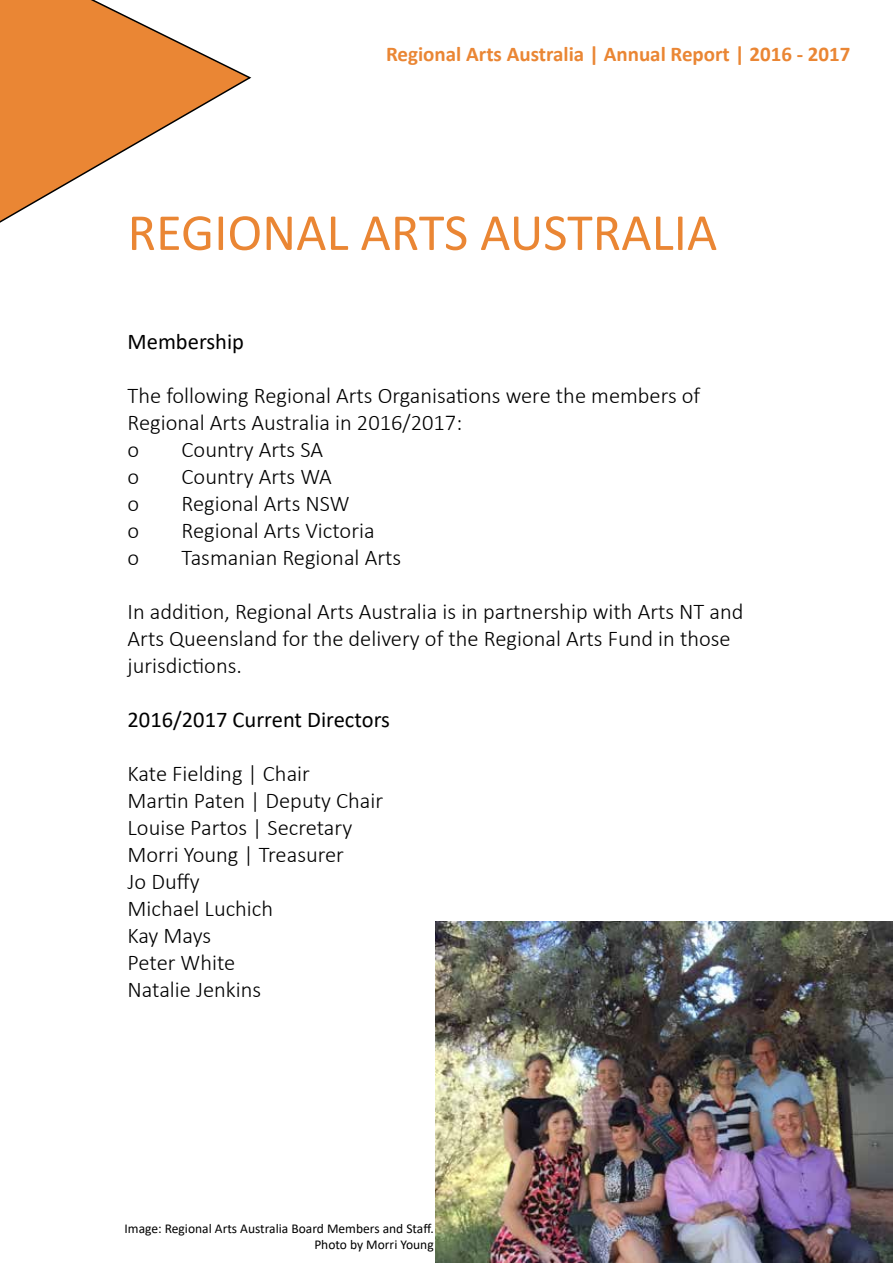
<style>
.page{position:relative;width:893px;height:1263px;background:#fff}
.page>*{position:absolute;margin:0;border:0;box-sizing:border-box;transform-origin:0 0}
.t1{font:52.5px "Calibri";color:#ea8634}
.t2{font:300 22.5px/27px "Calibri";color:#000}
.t3{font:22.5px "Calibri";color:#000}
.t4{font:700 21px "Calibri";color:#ea8634}
.t5{font:13.5px/16.2px "Calibri";color:#000;text-align:right}
</style>
<div class="page">
<svg style="left:0;top:0;width:252px;height:223px"></svg>
<img style="left:436px;top:922px;width:456px;height:341px">
<p class="t4" style="left:386px;top:40px;width:466px">Regional Arts Australia | Annual Report | 2016 - 2017</p>
<h1 class="t1" style="left:128px;top:196px;width:591px">REGIONAL ARTS AUSTRALIA</h1>
<p class="t3" style="left:128px;top:325px;width:118px">Membership</p>
<p class="t2" style="left:128px;top:381px;width:574px">The following Regional Arts Organisations were the members of<br>Regional Arts Australia in 2016/2017:<br>o</p>
<p class="t2" style="left:182px;top:435px;width:143px">Country Arts SA</p>
<p class="t2" style="left:128px;top:462px;width:13px">o</p>
<p class="t2" style="left:182px;top:462px;width:152px">Country Arts WA</p>
<p class="t2" style="left:128px;top:489px;width:13px">o</p>
<p class="t2" style="left:182px;top:489px;width:170px">Regional Arts NSW</p>
<p class="t2" style="left:128px;top:516px;width:13px">o</p>
<p class="t2" style="left:182px;top:516px;width:195px">Regional Arts Victoria</p>
<p class="t2" style="left:128px;top:543px;width:13px">o</p>
<p class="t2" style="left:182px;top:543px;width:221px">Tasmanian Regional Arts</p>
<p class="t2" style="left:128px;top:597px;width:617px">In addition, Regional Arts Australia is in partnership with Arts NT and<br>Arts Queensland for the delivery of the Regional Arts Fund in those jurisdictions.</p>
<p class="t3" style="left:128px;top:703px;width:264px">2016/2017 Current Directors</p>
<p class="t2" style="left:128px;top:759px;width:257px">Kate Fielding | Chair<br>Martin Paten | Deputy Chair<br>Louise Partos | Secretary<br>Morri Young | Treasurer<br>Jo Duffy<br>Michael Luchich<br>Kay Mays<br>Peter White<br>Natalie Jenkins</p>
<p class="t5" style="left:124px;top:1220px;width:311px">Image: Regional Arts Australia Board Members and Staff.<br>Photo by Morri Young</p>
</div>
